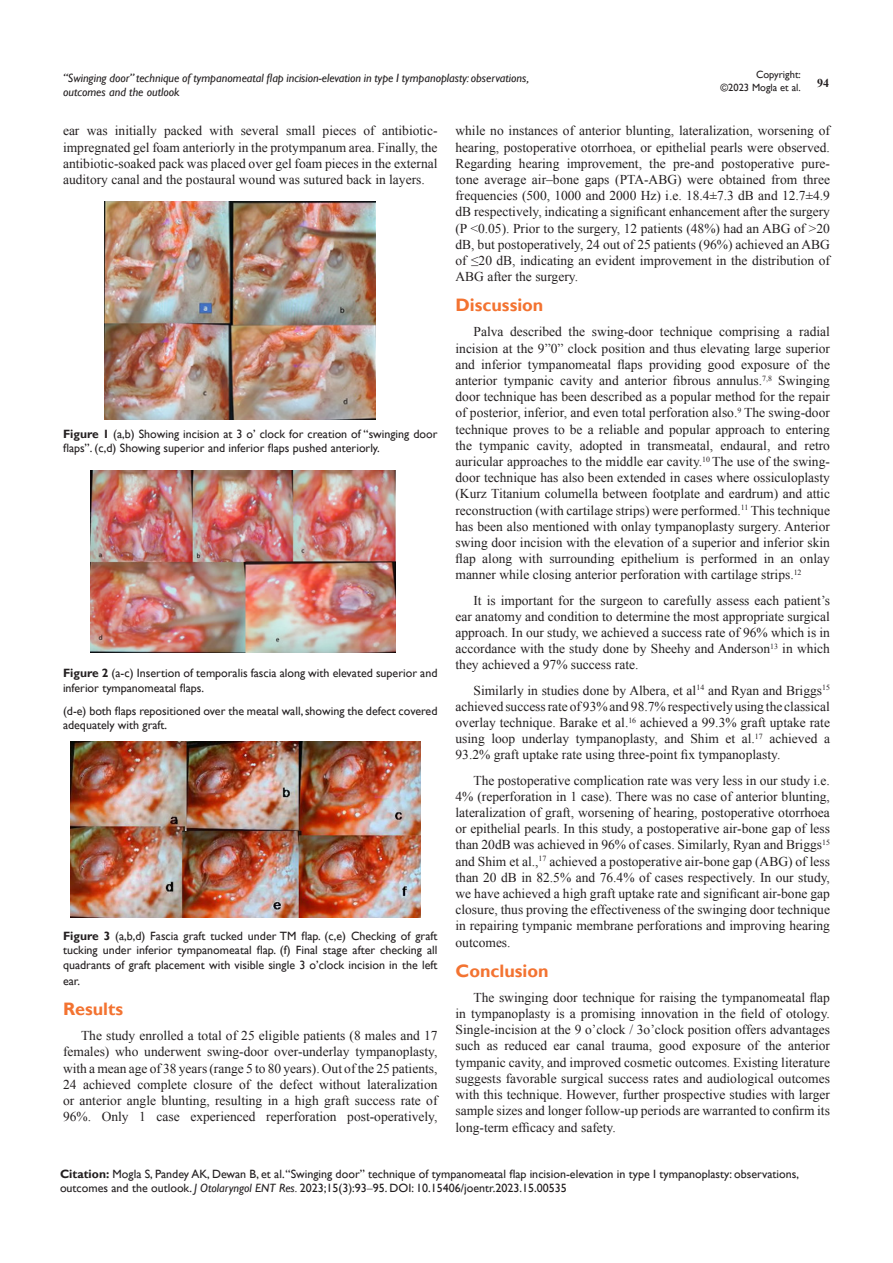
<style>
.page{position:relative;width:893px;height:1263px;background:#fff}
.page>*{position:absolute;margin:0;border:0;box-sizing:border-box;transform-origin:0 0}
.List_Paragraph{font:700 18px "Gill Sans";color:#f37331}
.t1{font:13.5px/16.2px "Times New Roman";color:#231f20;text-align:justify}
.Citation{font:12px/14.4px "Gill Sans";color:#231f20}
.t2{font:italic 12px/14.4px "Gill Sans";color:#231f20}
.t3{font:700 12px "Times New Roman";color:#231f20}
.t4{font:10.5px/12.6px "Gill Sans";color:#231f20;text-align:right}
.s1{font-weight:700}
.s2{font-style:italic}
.s3{font-family:"Times New Roman"}
</style>
<div class="page">
<img style="left:105px;top:201px;width:271px;height:219px">
<img style="left:91px;top:470px;width:305px;height:183px">
<img style="left:71px;top:742px;width:350px;height:176px">
<p class="t4" style="left:720px;top:69px;width:82px">Copyright:<br>©2023 Mogla et al.</p>
<p class="t2" style="left:63px;top:71px;width:468px">“Swinging door” technique of tympanomeatal flap incision-elevation in type I tympanoplasty: observations, outcomes and the outlook</p>
<p class="t3" style="left:817px;top:75px;width:13px">94</p>
<p class="t1" style="left:63px;top:123px;width:376px">ear was initially packed with several small pieces of antibiotic&shy;impregnated gel foam anteriorly in the protympanum area. Finally, the antibiotic-soaked pack was placed over gel foam pieces in the external auditory canal and the postaural wound was sutured back in layers.</p>
<p class="Citation" style="left:63px;top:427px;width:376px"><span class="s1">Figure 1</span> (a,b) Showing incision at 3 o’ clock for creation of “swinging door flaps”. (c,d) Showing superior and inferior flaps pushed anteriorly.</p>
<p class="Citation" style="left:63px;top:666px;width:376px"><span class="s1">Figure 2</span> (a-c) Insertion of temporalis fascia along with elevated superior and inferior tympanomeatal flaps.</p>
<p class="Citation" style="left:63px;top:704px;width:376px">(d-e) both flaps repositioned over the meatal wall, showing the defect covered adequately with graft.</p>
<p class="Citation" style="left:63px;top:929px;width:376px;text-align:justify"><span class="s1">Figure 3</span> (a,b,d) Fascia graft tucked under TM flap. (c,e) Checking of graft tucking under inferior tympanomeatal flap. (f) Final stage after checking all quadrants of graft placement with visible single 3 o’clock incision in the left</p>
<p class="Citation" style="left:63px;top:974px;width:19px">ear.</p>
<p class="List_Paragraph" style="left:63px;top:998px;width:62px">Results</p>
<p class="t1" style="left:63px;top:1027px;width:376px;text-indent:18px">The study enrolled a total of 25 eligible patients (8 males and 17 females) who underwent swing-door over-underlay tympanoplasty, with a mean age of 38 years (range 5 to 80 years). Out of the 25 patients, 24 achieved complete closure of the defect without lateralization or anterior angle blunting, resulting in a high graft success rate of 96%. Only 1 case experienced reperforation post-operatively,</p>
<p class="t1" style="left:455px;top:123px;width:376px">while no instances of anterior blunting, lateralization, worsening of hearing, postoperative otorrhoea, or epithelial pearls were observed.<br>Regarding hearing improvement, the pre-and postoperative pure&shy;tone average air–bone gaps (PTA-ABG) were obtained from three frequencies (500, 1000 and 2000 Hz) i.e. 18.4±7.3 dB and 12.7±4.9 dB respectively, indicating a significant enhancement after the surgery (P &lt;0.05). Prior to the surgery, 12 patients (48%) had an ABG of &gt;20 dB, but postoperatively, 24 out of 25 patients (96%) achieved an ABG of ≤20 dB, indicating an evident improvement in the distribution of ABG after the surgery.</p>
<p class="List_Paragraph" style="left:455px;top:294px;width:89px">Discussion</p>
<p class="t1" style="left:455px;top:324px;width:376px;text-indent:18px">Palva described the swing-door technique comprising a radial incision at the 9”0” clock position and thus elevating large superior and inferior tympanomeatal flaps providing good exposure of the anterior tympanic cavity and anterior fibrous annulus.<sup>7,8</sup> Swinging door technique has been described as a popular method for the repair of posterior, inferior, and even total perforation also.<sup>9</sup> The swing-door technique proves to be a reliable and popular approach to entering the tympanic cavity, adopted in transmeatal, endaural, and retro auricular approaches to the middle ear cavity.<sup>10</sup> The use of the swing&shy;door technique has also been extended in cases where ossiculoplasty (Kurz Titanium columella between footplate and eardrum) and attic reconstruction (with cartilage strips) were performed.<sup>11</sup> This technique has been also mentioned with onlay tympanoplasty surgery. Anterior swing door incision with the elevation of a superior and inferior skin flap along with surrounding epithelium is performed in an onlay manner while closing anterior perforation with cartilage strips.<sup>12</sup></p>
<p class="t1" style="left:455px;top:592px;width:376px;text-indent:18px">It is important for the surgeon to carefully assess each patient’s ear anatomy and condition to determine the most appropriate surgical approach. In our study, we achieved a success rate of 96% which is in accordance with the study done by Sheehy and Anderson<sup>13</sup> in which they achieved a 97% success rate.</p>
<p class="t1" style="left:455px;top:682px;width:376px;text-indent:18px">Similarly in studies done by Albera, et al<sup>14</sup> and Ryan and Briggs<sup>15 </sup>achieved success rate of 93% and 98.7% respectively using the classical overlay technique. Barake et al.<sup>16</sup> achieved a 99.3% graft uptake rate using loop underlay tympanoplasty, and Shim et al.<sup>17</sup> achieved a 93.2% graft uptake rate using three-point fix tympanoplasty.</p>
<p class="t1" style="left:455px;top:772px;width:376px;text-indent:18px">The postoperative complication rate was very less in our study i.e.<br>4% (reperforation in 1 case). There was no case of anterior blunting, lateralization of graft, worsening of hearing, postoperative otorrhoea or epithelial pearls. In this study, a postoperative air-bone gap of less than 20dB was achieved in 96% of cases. Similarly, Ryan and Briggs<sup>15 </sup>and Shim et al.,<sup>17</sup> achieved a postoperative air-bone gap (ABG) of less than 20 dB in 82.5% and 76.4% of cases respectively. In our study, we have achieved a high graft uptake rate and significant air-bone gap closure, thus proving the effectiveness of the swinging door technique in repairing tympanic membrane perforations and improving hearing outcomes.</p>
<p class="List_Paragraph" style="left:455px;top:960px;width:95px">Conclusion</p>
<p class="t1" style="left:455px;top:989px;width:376px;text-indent:18px">The swinging door technique for raising the tympanomeatal flap in tympanoplasty is a promising innovation in the field of otology.<br>Single-incision at the 9 o’clock / 3o’clock position offers advantages such as reduced ear canal trauma, good exposure of the anterior tympanic cavity, and improved cosmetic outcomes. Existing literature suggests favorable surgical success rates and audiological outcomes with this technique. However, further prospective studies with larger sample sizes and longer follow-up periods are warranted to confirm its long-term efficacy and safety.</p>
<p class="Citation" style="left:60px;top:1167px;width:741px"><span class="s1">Citation:</span> Mogla S, Pandey AK, Dewan B, et al. “Swinging door” technique of tympanomeatal flap incision-elevation in type I tympanoplasty: observations, outcomes and the outlook. <span class="s2">J Otolaryngol ENT Res.</span> 2023;15(3):93<span class="s3">‒</span>95. DOI: 10.15406/joentr.2023.15.00535</p>
</div>
